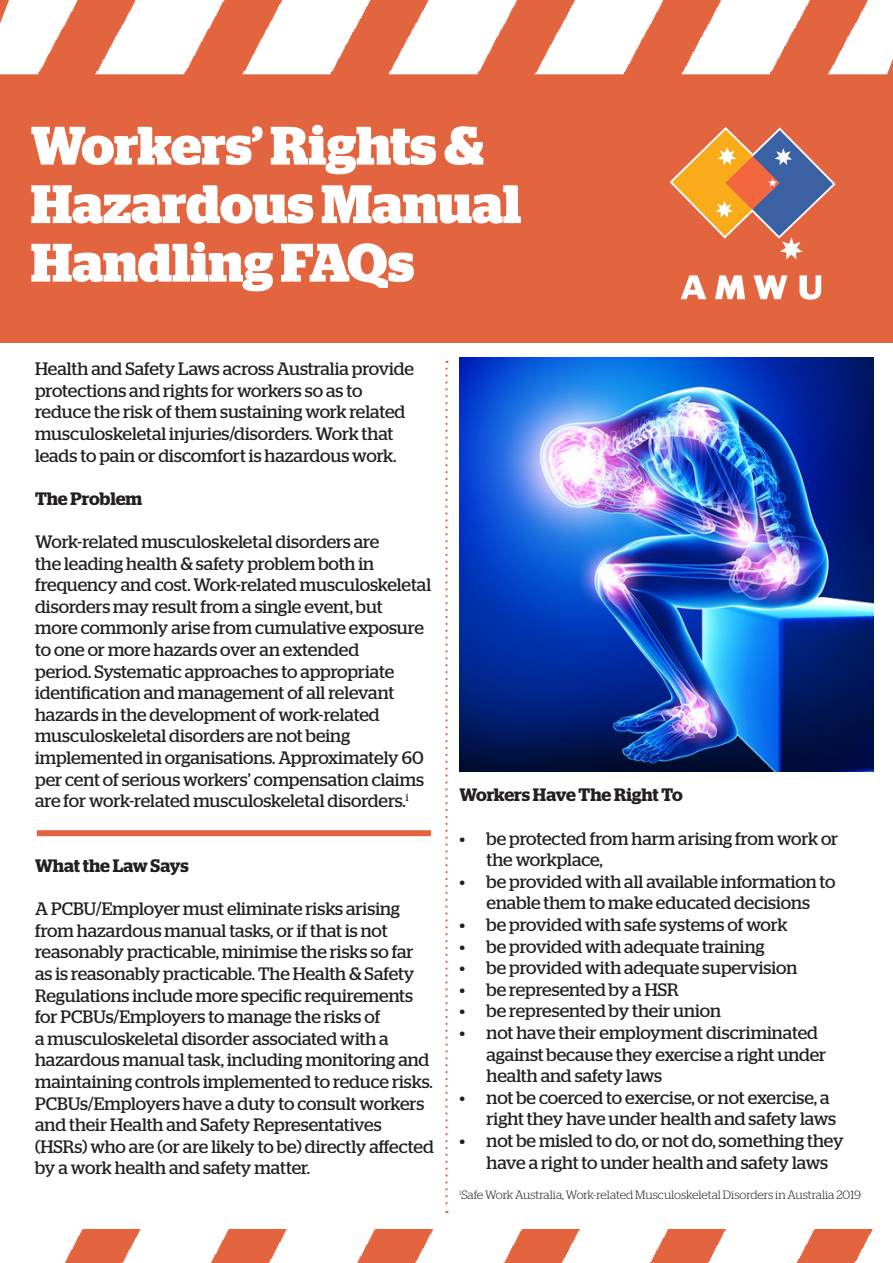
<style>
.page{position:relative;width:893px;height:1263px;background:#fff}
.page>*{position:absolute;margin:0;border:0;box-sizing:border-box;transform-origin:0 0}
.t1{font:700 54px "Stag";color:#fff}
.t2{font:18px/21.6px "Stag";letter-spacing:-.005em;color:#231f20}
.t3{font:600 18px "Stag";letter-spacing:-.005em;color:#231f20}
.t4{font:300 12px "Stag";color:#231f20}
</style>
<div class="page">
<img style="left:65px;top:1229px;width:809px;height:34px">
<img style="left:0;top:0;width:893px;height:342px">
<svg style="left:0;top:0;width:9px;height:24px"></svg>
<svg style="left:886px;top:59px;width:7px;height:20px"></svg>
<svg style="left:681px;top:275px;width:25px;height:24px"></svg>
<svg style="left:715px;top:275px;width:30px;height:24px"></svg>
<svg style="left:754px;top:275px;width:33px;height:24px"></svg>
<svg style="left:799px;top:275px;width:22px;height:25px"></svg>
<svg style="left:669px;top:127px;width:167px;height:133px;background:#ca7b58"></svg>
<svg style="left:445px;top:369px;width:3px;height:844px"></svg>
<div style="left:40px;top:830px;width:388px;height:6px;background:#e26540"></div>
<img style="left:460px;top:358px;width:414px;height:414px">
<p class="t1" style="left:31px;top:114px;width:455px">Workers’ Rights &amp;</p>
<p class="t1" style="left:31px;top:173px;width:492px">Hazardous Manual</p>
<p class="t1" style="left:31px;top:231px;width:385px">Handling FAQs</p>
<p class="t2" style="left:35px;top:358px;width:380px">Health and Safety Laws across Australia provide protections and rights for workers so as to reduce the risk of them sustaining work related musculoskeletal injuries/disorders. Work that leads to pain or discomfort is hazardous work.</p>
<p class="t3" style="left:35px;top:488px;width:109px">The Problem</p>
<p class="t2" style="left:35px;top:531px;width:398px">Work-related musculoskeletal disorders are<br>the leading health &amp; safety problem both in frequency and cost. Work-related musculoskeletal disorders may result from a single event, but<br>more commonly arise from cumulative exposure to one or more hazards over an extended<br>period. Systematic approaches to appropriate identification and management of all relevant hazards in the development of work-related musculoskeletal disorders are not being implemented in organisations. Approximately 60 per cent of serious workers’ compensation claims are for work-related musculoskeletal disorders.<sup>i</sup></p>
<p class="t3" style="left:35px;top:855px;width:155px">What the Law Says</p>
<p class="t2" style="left:35px;top:898px;width:400px">A PCBU/Employer must eliminate risks arising from hazardous manual tasks, or if that is not reasonably practicable, minimise the risks so far as is reasonably practicable. The Health &amp; Safety Regulations include more specific requirements for PCBUs/Employers to manage the risks of<br>a musculoskeletal disorder associated with a hazardous manual task, including monitoring and maintaining controls implemented to reduce risks.<br>PCBUs/Employers have a duty to consult workers and their Health and Safety Representatives (HSRs) who are (or are likely to be) directly affected by a work health and safety matter.</p>
<p class="t3" style="left:460px;top:784px;width:225px">Workers Have The Right To</p>
<p class="t2" style="left:487px;top:827px;width:353px;text-indent:-27px">• be protected from harm arising from work or the workplace,</p>
<p class="t2" style="left:460px;top:870px;width:377px;text-align:center">• be provided with all available information to enable them to make educated decisions</p>
<p class="t2" style="left:460px;top:914px;width:329px">• be provided with safe systems of work</p>
<p class="t2" style="left:460px;top:935px;width:307px">• be provided with adequate training</p>
<p class="t2" style="left:460px;top:957px;width:339px">• be provided with adequate supervision</p>
<p class="t2" style="left:460px;top:978px;width:221px">• be represented by a HSR</p>
<p class="t2" style="left:460px;top:1000px;width:263px">• be represented by their union</p>
<p class="t2" style="left:487px;top:1022px;width:341px;text-indent:-27px">• not have their employment discriminated against because they exercise a right under health and safety laws</p>
<p class="t2" style="left:487px;top:1086px;width:351px;text-indent:-27px">• not be coerced to exercise, or not exercise, a right they have under health and safety laws</p>
<p class="t2" style="left:487px;top:1130px;width:359px;text-indent:-27px">• not be misled to do, or not do, something they have a right to under health and safety laws</p>
<p class="t4" style="left:460px;top:1187px;width:403px"><sup>i</sup>Safe Work Australia, Work-related Musculoskeletal Disorders in Australia 2019</p>
</div>
